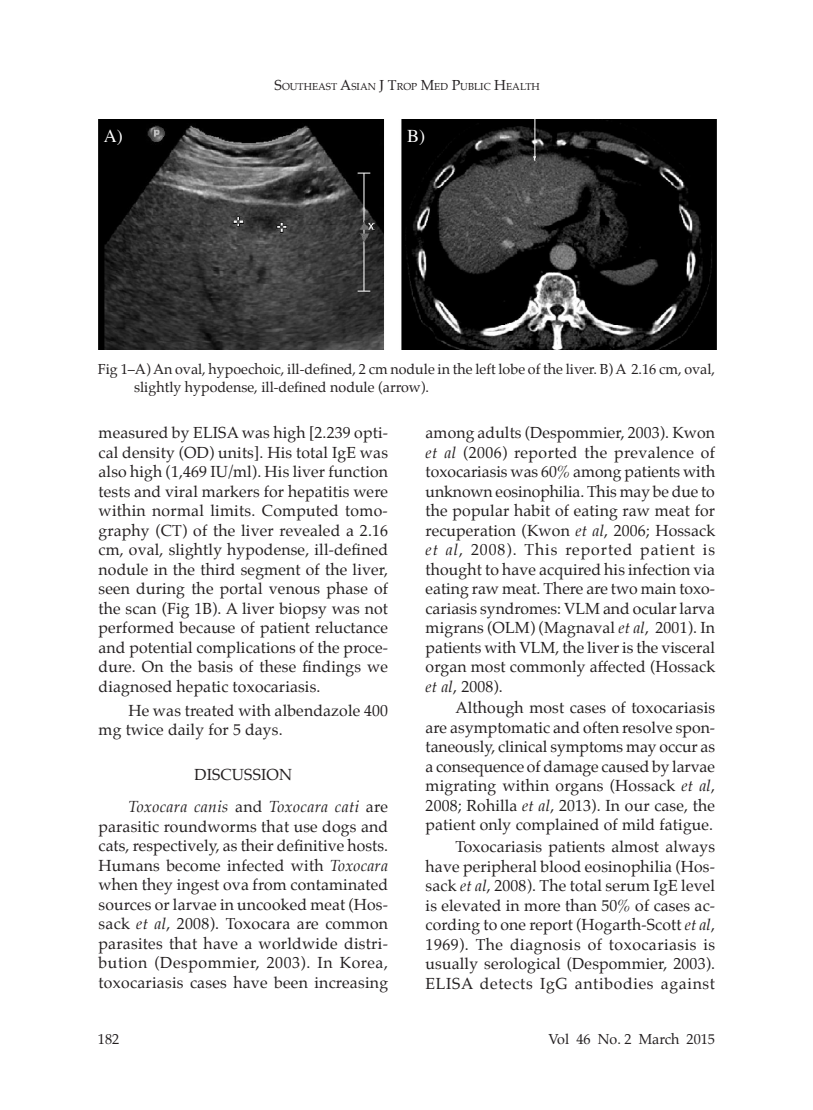
<style>
.page{position:relative;width:813px;height:1110px;background:#fff}
.page>*{position:absolute;margin:0;border:0;box-sizing:border-box;transform-origin:0 0}
.t1{font:18px "Times";color:#fff}
.body{font:15.75px/19.5px "Palatino";letter-spacing:.01em;color:#231f20;text-align:justify}
.sub_head{font:15.75px "Palatino";letter-spacing:.005em;color:#231f20}
.Fig{font:14.25px/18px "Palatino";color:#231f20}
.t2{font:14.25px "Palatino";color:#231f20}
.t3{font:10.05px "Palatino";color:#231f20}
.s1{font-size:14.25px}
.s2{font-style:italic}
</style>
<div class="page">
<img style="left:98px;top:119px;width:618px;height:230px">
<p class="t3" style="left:274px;top:78px;width:267px"><span class="s1">S</span>OUTHEAST <span class="s1">A</span>SIAN <span class="s1">J T</span>ROP <span class="s1">M</span>ED <span class="s1">P</span>UBLIC <span class="s1">H</span>EALTH</p>
<p class="t1" style="left:104px;top:119px;width:20px">A)</p>
<p class="t1" style="left:407px;top:119px;width:19px">B)</p>
<p class="Fig" style="left:134px;top:360px;width:582px;text-indent:-36px">Fig 1–A) An oval, hypoechoic, ill-defined, 2 cm nodule in the left lobe of the liver. B) A 2.16 cm, oval, slightly hypodense, ill-defined nodule (arrow).</p>
<p class="body" style="left:98px;top:423px;width:291px">measured by ELISA was high [2.239 opti&shy;cal density (OD) units]. His total IgE was also high (1,469 IU<span class="s2">/</span>ml). His liver function tests and viral markers for hepatitis were within normal limits. Computed tomo&shy;graphy (CT) of the liver revealed a 2.16 cm, oval, slightly hypodense, ill-defined nodule in the third segment of the liver, seen during the portal venous phase of the scan (Fig 1B). A liver biopsy was not performed because of patient reluctance and potential complications of the proce&shy;dure. On the basis of these findings we diagnosed hepatic toxocariasis.</p>
<p class="body" style="left:98px;top:700px;width:291px;text-indent:30px">He was treated with albendazole 400 mg twice daily for 5 days.</p>
<p class="sub_head" style="left:194px;top:761px;width:99px">DISCUSSION</p>
<p class="body" style="left:98px;top:797px;width:291px;text-indent:30px"><span class="s2">Toxocara canis</span> and <span class="s2">Toxocara cati</span> are parasitic roundworms that use dogs and cats, respectively, as their definitive hosts.<br>Humans become infected with <span class="s2">Toxocara </span>when they ingest ova from contaminated sources or larvae in uncooked meat (Hos&shy;sack <span class="s2">et al</span>, 2008). Toxocara are common parasites that have a worldwide distri&shy;bution (Despommier, 2003). In Korea, toxocariasis cases have been increasing</p>
<p class="body" style="left:425px;top:423px;width:291px">among adults (Despommier, 2003). Kwon <span class="s2">et al</span> (2006) reported the prevalence of toxocariasis was 60% among patients with unknown eosinophilia. This may be due to the popular habit of eating raw meat for recuperation (Kwon <span class="s2">et al</span>, 2006; Hossack <span class="s2">et al</span>, 2008). This reported patient is thought to have acquired his infection via eating raw meat. There are two main toxo&shy;cariasis syndromes: VLM and ocular larva migrans (OLM) (Magnaval <span class="s2">et al</span>, 2001). In patients with VLM, the liver is the visceral organ most commonly affected (Hossack <span class="s2">et al</span>, 2008).</p>
<p class="body" style="left:425px;top:698px;width:291px;text-indent:30px">Although most cases of toxocariasis are asymptomatic and often resolve spon&shy;taneously, clinical symptoms may occur as a consequence of damage caused by larvae migrating within organs (Hossack <span class="s2">et al</span>, 2008; Rohilla <span class="s2">et al</span>, 2013). In our case, the patient only complained of mild fatigue.</p>
<p class="body" style="left:425px;top:837px;width:291px;text-indent:30px">Toxocariasis patients almost always have peripheral blood eosinophilia (Hos&shy;sack <span class="s2">et al</span>, 2008). The total serum IgE level is elevated in more than 50% of cases ac&shy;cording to one report (Hogarth-Scott <span class="s2">et al</span>, 1969). The diagnosis of toxocariasis is usually serological (Despommier, 2003).<br>ELISA detects IgG antibodies against</p>
<p class="t2" style="left:98px;top:1027px;width:23px">182</p>
<p class="Fig" style="left:548px;top:1030px;width:168px">Vol 46 No. 2 March 2015</p>
</div>
